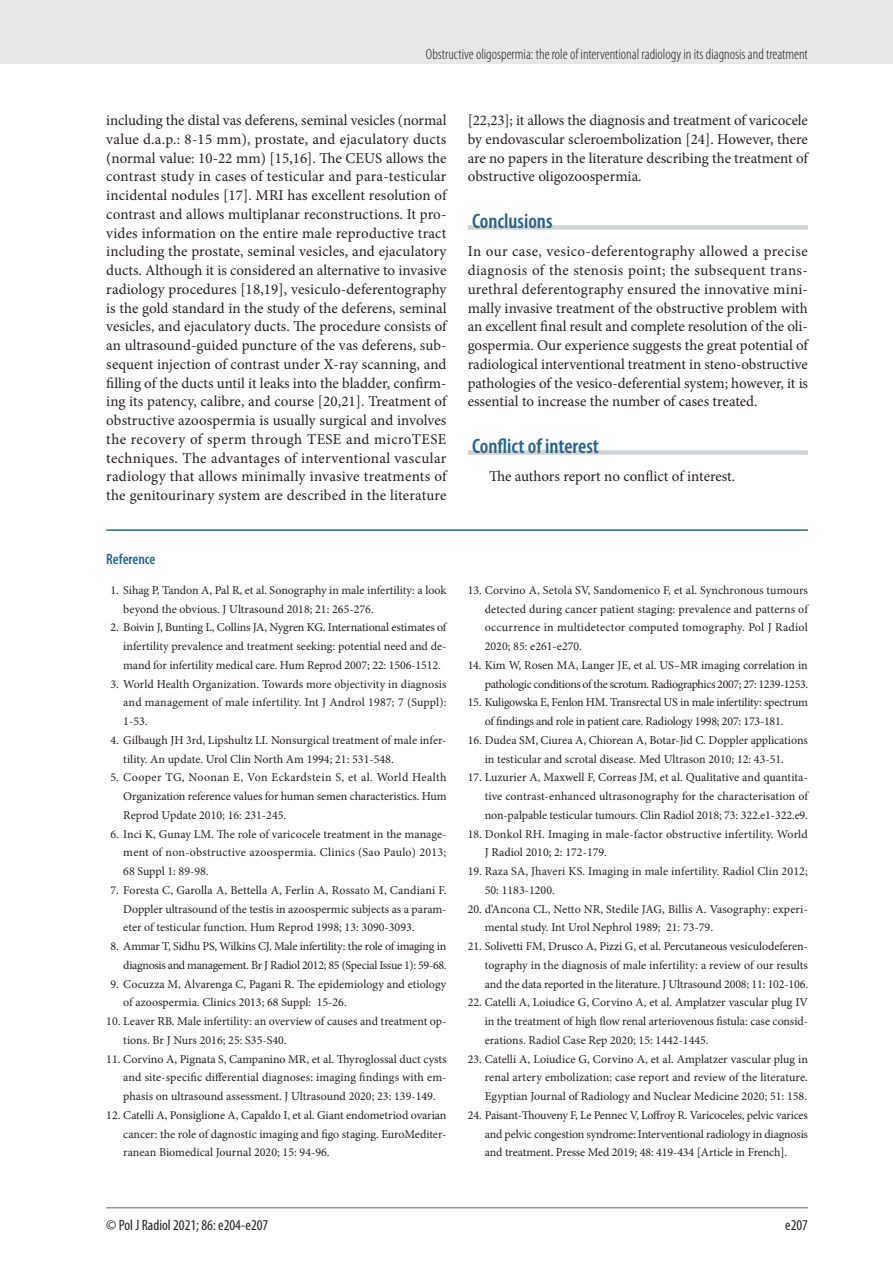
<style>
.page{position:relative;width:893px;height:1263px;background:#fff}
.page>*{position:absolute;margin:0;border:0;box-sizing:border-box;transform-origin:0 0}
.srodtytul_1{font:600 condensed 21px "Myriad Pro";color:#24648f}
.tekst{font:15px/18.8px "Minion Pro";color:#231f20;text-align:justify}
.tekst_bez_wciecia{font:15px/18.8px "Minion Pro";color:#231f20;text-align:justify}
.t1{font:300 condensed 15px "Myriad Pro";color:#231f20}
.t2{font:condensed 15px "Myriad Pro";color:#231f20}
.Pism{font:600 condensed 15px "Myriad Pro";color:#24648f}
.t3{font:12px/18.8px "Minion Pro";letter-spacing:-.005em;color:#231f20;text-align:justify}
.t4{font:12px/18.8px "Minion Pro";letter-spacing:-.025em;color:#231f20;text-align:right}
.t5{font:12px/18.8px "Minion Pro";letter-spacing:-.03em;color:#231f20;text-align:right}
</style>
<div class="page">
<div style="left:0;top:0;width:893px;height:64px;background:#e6e7e9"></div>
<hr style="left:106px;top:1207px;width:702px;height:1px;background:#939598">
<div style="left:468px;top:225px;width:340px;height:5px;background:#d1d2d4"></div>
<div style="left:468px;top:450px;width:340px;height:5px;background:#d1d2d4"></div>
<hr style="left:106px;top:529px;width:702px;height:2px;background:#24648f">
<p class="t1" style="left:426px;top:45px;width:383px">Obstructive oligospermia: the role of interventional radiology in its diagnosis and treatment</p>
<p class="tekst" style="left:106px;top:111px;width:342px">including the distal vas deferens, seminal vesicles (normal value d.a.p.: 8-15 mm), prostate, and ejaculatory ducts (normal value: 10-22 mm) [15,16]. The CEUS allows the contrast study in cases of testicular and para-testicular incidental nodules [17]. MRI has excellent resolution of contrast and allows multiplanar reconstructions. It pro&shy;vides information on the entire male reproductive tract including the prostate, seminal vesicles, and ejaculatory ducts. Although it is considered an alternative to invasive radiology procedures [18,19], vesiculo-deferentography is the gold standard in the study of the deferens, seminal vesicles, and ejaculatory ducts. The procedure consists of an ultrasound-guided puncture of the vas deferens, sub&shy;sequent injection of contrast under X-ray scanning, and filling of the ducts until it leaks into the bladder, confirm&shy;ing its patency, calibre, and course [20,21]. Treatment of obstructive azoospermia is usually surgical and involves the recovery of sperm through TESE and microTESE techniques. The advantages of interventional vascular radiology that allows minimally invasive treatments of the genitourinary system are described in the literature</p>
<p class="tekst" style="left:468px;top:111px;width:342px">[22,23]; it allows the diagnosis and treatment of varicocele by endovascular scleroembolization [24]. However, there are no papers in the literature describing the treatment of obstructive oligozoospermia.</p>
<p class="srodtytul_1" style="left:472px;top:208px;width:82px">Conclusions</p>
<p class="tekst_bez_wciecia" style="left:468px;top:242px;width:342px">In our case, vesico-deferentography allowed a precise diagnosis of the stenosis point; the subsequent trans&shy;urethral deferentography ensured the innovative mini&shy;mally invasive treatment of the obstructive problem with an excellent final result and complete resolution of the oli&shy;gospermia. Our experience suggests the great potential of radiological interventional treatment in steno-obstructive pathologies of the vesico-deferential system; however, it is essential to increase the number of cases treated.</p>
<p class="srodtytul_1" style="left:472px;top:433px;width:128px">Conflict of interest</p>
<p class="tekst" style="left:489px;top:467px;width:248px">The authors report no conflict of interest.</p>
<p class="Pism" style="left:106px;top:550px;width:51px">Reference</p>
<p class="t3" style="left:123px;top:581px;width:325px;text-indent:-13px">1. Sihag P, Tandon A, Pal R, et al. Sonography in male infertility: a look beyond the obvious. J Ultrasound 2018; 21: 265-276.</p>
<p class="t3" style="left:123px;top:618px;width:325px;text-indent:-13px">2. Boivin J, Bunting L, Collins JA, Nygren KG. International estimates of infertility prevalence and treatment seeking: potential need and de&shy;mand for infertility medical care. Hum Reprod 2007; 22: 1506-1512.</p>
<p class="t3" style="left:123px;top:674px;width:325px;text-indent:-13px">3. World Health Organization. Towards more objectivity in diagnosis and management of male infertility. Int J Androl 1987; 7 (Suppl):<br>1-53.</p>
<p class="t3" style="left:123px;top:731px;width:325px;text-indent:-13px">4. Gilbaugh JH 3rd, Lipshultz LI. Nonsurgical treatment of male infer&shy;tility. An update. Urol Clin North Am 1994; 21: 531-548.</p>
<p class="t3" style="left:123px;top:768px;width:325px;text-indent:-13px">5. Cooper TG, Noonan E, Von Eckardstein S, et al. World Health Organization reference values for human semen characteristics. Hum Reprod Update 2010; 16: 231-245.</p>
<p class="t3" style="left:123px;top:824px;width:325px;text-indent:-13px">6. Inci K, Gunay LM. The role of varicocele treatment in the manage&shy;ment of non-obstructive azoospermia. Clinics (Sao Paulo) 2013; 68 Suppl 1: 89-98.</p>
<p class="t3" style="left:123px;top:881px;width:325px;text-indent:-13px">7. Foresta C, Garolla A, Bettella A, Ferlin A, Rossato M, Candiani F.<br>Doppler ultrasound of the testis in azoospermic subjects as a param&shy;eter of testicular function. Hum Reprod 1998; 13: 3090-3093.</p>
<p class="t4" style="left:111px;top:937px;width:338px">8. Ammar T, Sidhu PS, Wilkins CJ. Male infertility: the role of imaging in diagnosis and management. Br J Radiol 2012; 85 (Special Issue 1): 59-68.</p>
<p class="t3" style="left:123px;top:974px;width:325px;text-indent:-13px">9. Cocuzza M, Alvarenga C, Pagani R. The epidemiology and etiology of azoospermia. Clinics 2013; 68 Suppl: 15-26.</p>
<p class="t3" style="left:123px;top:1012px;width:325px;text-indent:-17px">10. Leaver RB. Male infertility: an overview of causes and treatment op&shy;tions. Br J Nurs 2016; 25: S35-S40.</p>
<p class="t3" style="left:123px;top:1049px;width:325px;text-indent:-17px">11. Corvino A, Pignata S, Campanino MR, et al. Thyroglossal duct cysts and site-specific differential diagnoses: imaging findings with em&shy;phasis on ultrasound assessment. J Ultrasound 2020; 23: 139-149.</p>
<p class="t3" style="left:123px;top:1106px;width:325px;text-indent:-17px">12. Catelli A, Ponsiglione A, Capaldo I, et al. Giant endometriod ovarian cancer: the role of dagnostic imaging and figo staging. EuroMediter&shy;ranean Biomedical Journal 2020; 15: 94-96.</p>
<p class="t3" style="left:485px;top:581px;width:325px;text-indent:-17px">13. Corvino A, Setola SV, Sandomenico F, et al. Synchronous tumours detected during cancer patient staging: prevalence and patterns of occurrence in multidetector computed tomography. Pol J Radiol 2020; 85: e261-e270.</p>
<p class="t5" style="left:468px;top:656px;width:342px">14. Kim W, Rosen MA, Langer JE, et al. US–MR imaging correlation in pathologic conditions of the scrotum. Radiographics 2007; 27: 1239-1253.</p>
<p class="t3" style="left:485px;top:693px;width:325px;text-indent:-17px">15. Kuligowska E, Fenlon HM. Transrectal US in male infertility: spectrum of findings and role in patient care. Radiology 1998; 207: 173-181.</p>
<p class="t3" style="left:468px;top:731px;width:342px;text-align:center">16. Dudea SM, Ciurea A, Chiorean A, Botar-Jid C. Doppler applications in testicular and scrotal disease. Med Ultrason 2010; 12: 43-51.</p>
<p class="t3" style="left:485px;top:768px;width:325px;text-indent:-17px">17. Luzurier A, Maxwell F, Correas JM, et al. Qualitative and quantita&shy;tive contrast-enhanced ultrasonography for the characterisation of non-palpable testicular tumours. Clin Radiol 2018; 73: 322.e1-322.e9.</p>
<p class="t3" style="left:485px;top:824px;width:325px;text-indent:-17px">18. Donkol RH. Imaging in male-factor obstructive infertility. World<br>J Radiol 2010; 2: 172-179.</p>
<p class="t3" style="left:485px;top:862px;width:325px;text-indent:-17px">19. Raza SA, Jhaveri KS. Imaging in male infertility. Radiol Clin 2012;<br>50: 1183-1200.</p>
<p class="t3" style="left:485px;top:899px;width:325px;text-indent:-17px">20. d’Ancona CL, Netto NR, Stedile JAG, Billis A. Vasography: experi&shy;mental study. Int Urol Nephrol 1989; 21: 73-79.</p>
<p class="t3" style="left:485px;top:937px;width:325px;text-indent:-17px">21. Solivetti FM, Drusco A, Pizzi G, et al. Percutaneous vesiculodeferen&shy;tography in the diagnosis of male infertility: a review of our results and the data reported in the literature. J Ultrasound 2008; 11: 102-106.</p>
<p class="t3" style="left:485px;top:993px;width:325px;text-indent:-17px">22. Catelli A, Loiudice G, Corvino A, et al. Amplatzer vascular plug IV in the treatment of high flow renal arteriovenous fistula: case consid&shy;erations. Radiol Case Rep 2020; 15: 1442-1445.</p>
<p class="t3" style="left:485px;top:1049px;width:325px;text-indent:-17px">23. Catelli A, Loiudice G, Corvino A, et al. Amplatzer vascular plug in renal artery embolization: case report and review of the literature.<br>Egyptian Journal of Radiology and Nuclear Medicine 2020; 51: 158.</p>
<p class="t3" style="left:485px;top:1106px;width:325px;text-indent:-17px">24. Paisant-Thouveny F, Le Pennec V, Loffroy R. Varicoceles, pelvic varices and pelvic congestion syndrome: Interventional radiology in diagnosis and treatment. Presse Med 2019; 48: 419-434 [Article in French].</p>
<p class="t2" style="left:106px;top:1216px;width:164px">© Pol J Radiol 2021; 86: e204-e207</p>
<p class="t2" style="left:785px;top:1216px;width:24px">e207</p>
</div>
